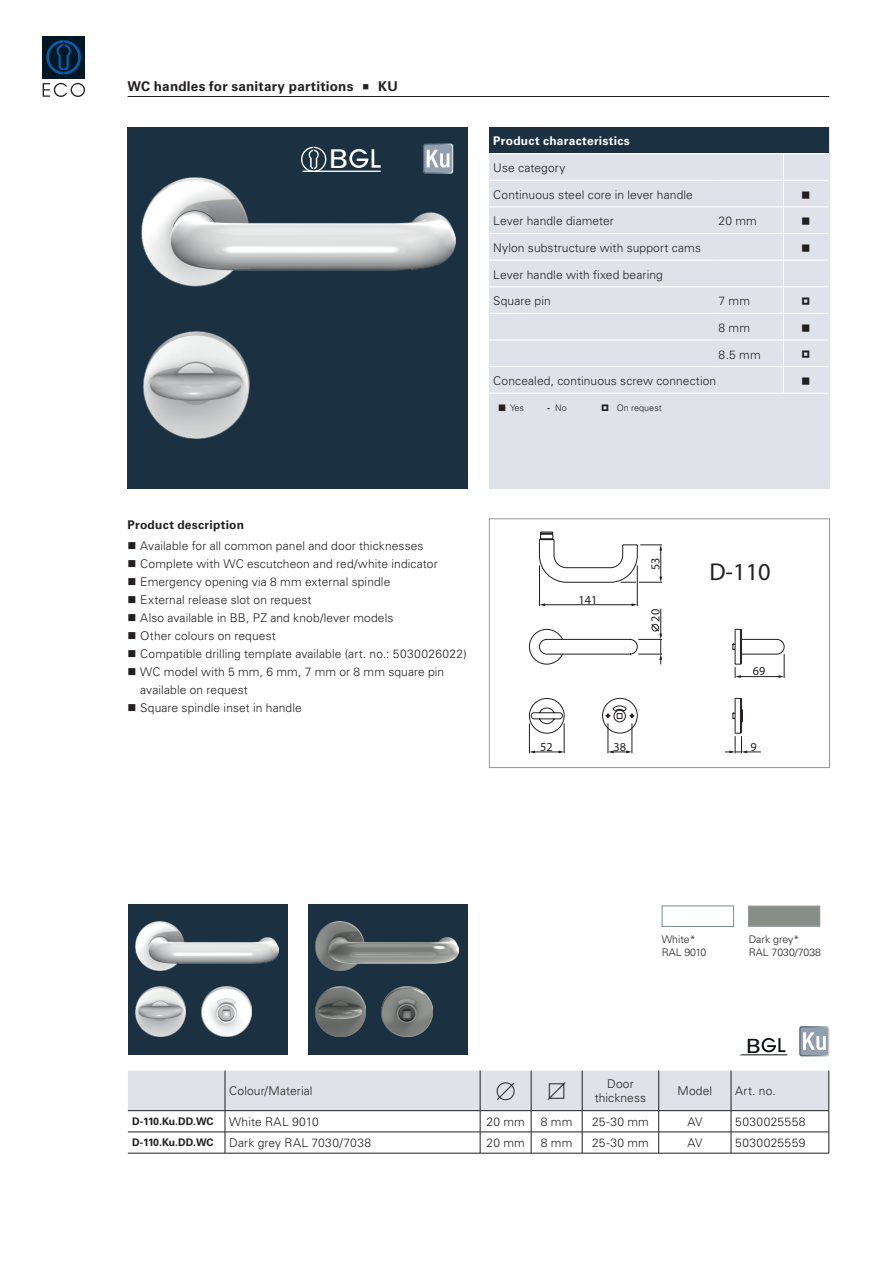
<style>
.page{position:relative;width:893px;height:1263px;background:#fff}
.page>*{position:absolute;margin:0;border:0;box-sizing:border-box;transform-origin:0 0}
.t1{font:25.8px "Univers LT Std";color:#fff;scale:1.16 1}
.t2{font:500 24.45px "Univers";color:#231f20}
.t3{font:19.65px "Univers LT Std";color:#0b0e10;scale:1.16 1}
.t4{font:18px "ECO Font";color:#231f20}
.t5{font:700 13.5px "Univers LT Pro 65";letter-spacing:.015em;color:#231f20}
.t6{font:300 12.15px "Univers";color:#231f20}
.t7{font:300 12px/18px "Univers LT Pro 45";letter-spacing:.01em;color:#231f20}
.t8{font:700 12px "Univers LT Pro 65";letter-spacing:.02em;color:#fff}
.t9{font:300 12px "Univers LT Pro 45";letter-spacing:.035em;color:#231f20}
.t10{font:700 12px "Univers LT Pro 65";letter-spacing:.025em;color:#231f20}
.t11{font:300 10.5px/12.6px "Univers LT Pro 45";color:#231f20}
.t12{font:700 10.5px "Univers LT Pro 65";letter-spacing:-.015em;color:#231f20}
.t13{font:300 9px "Univers LT Pro 45";color:#231f20}
.s1{font-family:"Univers LT Pro 65";font-weight:700}
</style>
<div class="page">
<hr style="left:128px;top:96px;width:701px;height:1px;background:#231f20">
<div style="left:43px;top:36px;width:42px;height:42px;background:#031722"></div>
<svg style="left:46px;top:40px;width:35px;height:34px"></svg>
<svg style="left:43px;top:83px;width:42px;height:14px"></svg>
<div style="left:489px;top:519px;width:341px;height:249px;border:1px solid #939598"></div>
<div style="left:128px;top:128px;width:340px;height:361px;background:#1b3041"></div>
<img style="left:141px;top:178px;width:315px;height:260px">
<svg style="left:423px;top:144px;width:30px;height:30px"></svg>
<hr style="left:302px;top:171px;width:79px;height:1px;background:#fff">
<svg style="left:349px;top:149px;width:32px;height:19px"></svg>
<svg style="left:301px;top:147px;width:25px;height:25px"></svg>
<hr style="left:738px;top:676px;width:42px;height:1px;background:#231f20">
<div style="left:529px;top:698px;width:36px;height:36px;border:1px solid #231f20;border-radius:50%"></div>
<hr style="left:564px;top:723px;width:1px;height:30px;background:#231f20">
<hr style="left:529px;top:723px;width:1px;height:30px;background:#231f20">
<svg style="left:529px;top:750px;width:35px;height:3px"></svg>
<hr style="left:632px;top:723px;width:1px;height:30px;background:#231f20">
<hr style="left:608px;top:723px;width:1px;height:30px;background:#231f20">
<svg style="left:602px;top:697px;width:36px;height:37px"></svg>
<svg style="left:608px;top:750px;width:24px;height:3px"></svg>
<hr style="left:539px;top:565px;width:1px;height:41px;background:#231f20">
<svg style="left:529px;top:603px;width:133px;height:62px"></svg>
<hr style="left:542px;top:604px;width:92px;height:1px;background:#231f20">
<hr style="left:637px;top:565px;width:1px;height:41px;background:#231f20">
<svg style="left:539px;top:531px;width:123px;height:52px"></svg>
<hr style="left:741px;top:639px;width:36px;height:1px;background:#231f20">
<hr style="left:741px;top:654px;width:36px;height:1px;background:#231f20">
<svg style="left:776px;top:638px;width:9px;height:40px"></svg>
<svg style="left:530px;top:707px;width:33px;height:17px"></svg>
<svg style="left:725px;top:697px;width:36px;height:56px"></svg>
<svg style="left:732px;top:628px;width:11px;height:50px"></svg>
<div style="left:489px;top:128px;width:340px;height:361px;background:#dfe3e9"></div>
<div style="left:489px;top:128px;width:340px;height:25px;background:#1b3041"></div>
<hr style="left:489px;top:153px;width:225px;height:1px;background:#fff">
<hr style="left:714px;top:153px;width:69px;height:1px;background:#fff">
<hr style="left:783px;top:153px;width:45px;height:1px;background:#fff">
<hr style="left:489px;top:180px;width:225px;height:1px;background:#fff">
<hr style="left:714px;top:180px;width:69px;height:1px;background:#fff">
<hr style="left:783px;top:180px;width:45px;height:1px;background:#fff">
<hr style="left:489px;top:206px;width:225px;height:1px;background:#fff">
<hr style="left:714px;top:206px;width:69px;height:1px;background:#fff">
<hr style="left:783px;top:206px;width:45px;height:1px;background:#fff">
<hr style="left:489px;top:233px;width:225px;height:1px;background:#fff">
<hr style="left:714px;top:233px;width:69px;height:1px;background:#fff">
<hr style="left:783px;top:233px;width:45px;height:1px;background:#fff">
<hr style="left:489px;top:260px;width:225px;height:1px;background:#fff">
<hr style="left:714px;top:260px;width:69px;height:1px;background:#fff">
<hr style="left:783px;top:260px;width:45px;height:1px;background:#fff">
<hr style="left:489px;top:286px;width:225px;height:1px;background:#fff">
<hr style="left:714px;top:286px;width:69px;height:1px;background:#fff">
<hr style="left:783px;top:286px;width:45px;height:1px;background:#fff">
<hr style="left:489px;top:313px;width:225px;height:1px;background:#fff">
<hr style="left:714px;top:313px;width:69px;height:1px;background:#fff">
<hr style="left:783px;top:313px;width:45px;height:1px;background:#fff">
<hr style="left:489px;top:340px;width:225px;height:1px;background:#fff">
<hr style="left:714px;top:340px;width:69px;height:1px;background:#fff">
<hr style="left:783px;top:340px;width:45px;height:1px;background:#fff">
<hr style="left:489px;top:366px;width:225px;height:1px;background:#fff">
<hr style="left:714px;top:366px;width:69px;height:1px;background:#fff">
<hr style="left:783px;top:366px;width:45px;height:1px;background:#fff">
<svg style="left:783px;top:154px;width:1px;height:239px"></svg>
<hr style="left:489px;top:393px;width:225px;height:1px;background:#fff">
<hr style="left:714px;top:393px;width:69px;height:1px;background:#fff">
<hr style="left:783px;top:393px;width:45px;height:1px;background:#fff">
<hr style="left:225px;top:1153px;width:255px;height:1px;background:#231f20">
<hr style="left:480px;top:1153px;width:51px;height:1px;background:#231f20">
<hr style="left:531px;top:1153px;width:51px;height:1px;background:#231f20">
<hr style="left:582px;top:1153px;width:77px;height:1px;background:#231f20">
<hr style="left:659px;top:1153px;width:72px;height:1px;background:#231f20">
<hr style="left:731px;top:1153px;width:98px;height:1px;background:#231f20">
<svg style="left:128px;top:1070px;width:701px;height:83px"></svg>
<hr style="left:128px;top:1153px;width:97px;height:1px;background:#231f20">
<hr style="left:531px;top:1070px;width:1px;height:40px;background:#231f20">
<div style="left:662px;top:905px;width:72px;height:22px;background:#fff;border:1px solid #7b8b9b"></div>
<div style="left:748px;top:905px;width:72px;height:22px;background:#878e88;border:1px solid #939598"></div>
<svg style="left:799px;top:1026px;width:30px;height:30px"></svg>
<hr style="left:739px;top:1054px;width:48px;height:1px;background:#0b0e10">
<svg style="left:762px;top:1038px;width:23px;height:14px"></svg>
<div style="left:128px;top:904px;width:159px;height:150px;background:#1b3041"></div>
<img style="left:135px;top:986px;width:51px;height:51px">
<img style="left:202px;top:986px;width:50px;height:51px">
<img style="left:135px;top:921px;width:144px;height:50px">
<div style="left:308px;top:904px;width:160px;height:150px;background:#1b3041"></div>
<img style="left:316px;top:986px;width:50px;height:51px">
<img style="left:382px;top:986px;width:50px;height:51px">
<img style="left:316px;top:921px;width:143px;height:50px">
<p class="t5" style="left:128px;top:78px;width:272px">WC handles for sanitary partitions ■ KU</p>
<h1 class="t1" style="left:328px;top:144px;width:19px">B</h1>
<p class="t8" style="left:493px;top:133px;width:138px">Product characteristics</p>
<p class="t7" style="left:493px;top:159px;width:74px">Use category</p>
<p class="t7" style="left:493px;top:185px;width:201px">Continuous steel core in lever handle</p>
<h3 class="t4" style="left:797px;top:186px;width:19px">JA</h3>
<p class="t7" style="left:493px;top:212px;width:122px">Lever handle diameter</p>
<p class="t7" style="left:719px;top:212px;width:40px">20 mm</p>
<h3 class="t4" style="left:797px;top:212px;width:19px">JA</h3>
<p class="t7" style="left:493px;top:239px;width:209px">Nylon substructure with support cams</p>
<h3 class="t4" style="left:797px;top:239px;width:19px">JA</h3>
<p class="t7" style="left:493px;top:265px;width:171px">Lever handle with fixed bearing</p>
<p class="t7" style="left:493px;top:292px;width:59px">Square pin</p>
<p class="t7" style="left:719px;top:292px;width:33px">7 mm</p>
<h3 class="t4" style="left:797px;top:292px;width:19px">OPTIONAL</h3>
<p class="t7" style="left:719px;top:319px;width:33px">8 mm</p>
<h3 class="t4" style="left:797px;top:319px;width:19px">JA</h3>
<p class="t7" style="left:719px;top:345px;width:44px">8.5 mm</p>
<h3 class="t4" style="left:797px;top:346px;width:19px">OPTIONAL</h3>
<p class="t7" style="left:493px;top:372px;width:224px">Concealed, continuous screw connection</p>
<h3 class="t4" style="left:797px;top:372px;width:19px">JA</h3>
<p class="t13" style="left:510px;top:402px;width:15px">Yes</p>
<p class="t13" style="left:547px;top:402px;width:21px"><span class="s1">-</span> No</p>
<p class="t13" style="left:617px;top:402px;width:47px">On request</p>
<p class="t10" style="left:128px;top:517px;width:118px">Product description</p>
<p class="t7" style="left:140px;top:536px;width:328px">Available for all common panel and door thicknesses Complete with WC escutcheon and red/white indicator Emergency opening via 8 mm external spindle<br>External release slot on request<br>Also available in BB, PZ and knob/lever models<br>Other colours on request<br>Compatible drilling template available (art. no.: 5030026022)<br>WC model with 5 mm, 6 mm, 7 mm or 8 mm square pin available on request<br>Square spindle inset in handle</p>
<p class="t6" style="left:578px;top:592px;width:20px">141</p>
<p class="t6" style="left:648px;top:570px;width:14px;rotate:-90deg">53</p>
<p class="t6" style="left:648px;top:622px;width:14px;rotate:-90deg">20</p>
<h2 class="t2" style="left:709px;top:556px;width:63px">D-110</h2>
<p class="t6" style="left:753px;top:664px;width:14px">69</p>
<p class="t6" style="left:540px;top:739px;width:14px">52</p>
<p class="t6" style="left:613px;top:739px;width:14px">38</p>
<p class="t6" style="left:750px;top:739px;width:8px">9</p>
<p class="t11" style="left:662px;top:933px;width:46px">White*<br>RAL 9010</p>
<p class="t11" style="left:749px;top:933px;width:74px">Dark grey*<br>RAL 7030/7038</p>
<h3 class="t3" style="left:746px;top:1034px;width:15px">B</h3>
<p class="t7" style="left:229px;top:1082px;width:85px">Colour/Material</p>
<h3 class="t4" style="left:497px;top:1082px;width:19px">DURCHMESSER</h3>
<h3 class="t4" style="left:548px;top:1082px;width:19px">VIERKANT</h3>
<p class="t7" style="left:595px;top:1076px;width:53px;line-height:14.4px;text-align:center">Door thickness</p>
<p class="t7" style="left:677px;top:1082px;width:36px">Model</p>
<p class="t7" style="left:735px;top:1082px;width:42px">Art. no.</p>
<p class="t12" style="left:132px;top:1115px;width:83px">D-110.Ku.DD.WC</p>
<p class="t7" style="left:229px;top:1112px;width:91px">White RAL 9010</p>
<p class="t7" style="left:486px;top:1112px;width:40px">20 mm</p>
<p class="t7" style="left:541px;top:1112px;width:33px">8 mm</p>
<p class="t7" style="left:592px;top:1112px;width:58px">25-30 mm</p>
<p class="t7" style="left:687px;top:1112px;width:17px">AV</p>
<p class="t9" style="left:735px;top:1114px;width:72px">5030025558</p>
<p class="t12" style="left:132px;top:1136px;width:83px">D-110.Ku.DD.WC</p>
<p class="t7" style="left:229px;top:1133px;width:143px">Dark grey RAL 7030/7038</p>
<p class="t7" style="left:486px;top:1133px;width:40px">20 mm</p>
<p class="t7" style="left:541px;top:1133px;width:33px">8 mm</p>
<p class="t7" style="left:592px;top:1133px;width:58px">25-30 mm</p>
<p class="t7" style="left:687px;top:1133px;width:17px">AV</p>
<p class="t9" style="left:735px;top:1135px;width:72px">5030025559</p>
</div>
